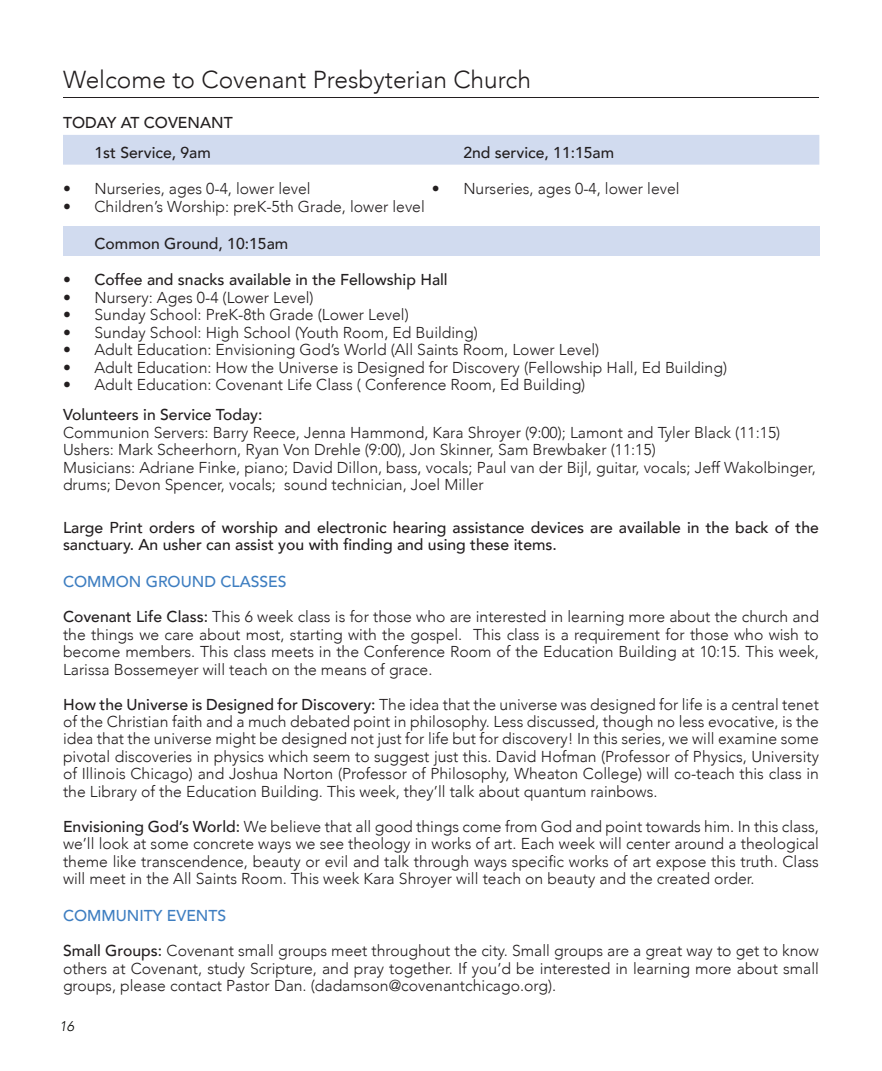
<style>
.page{position:relative;width:882px;height:1071px;background:#fff}
.page>*{position:absolute;margin:0;border:0;box-sizing:border-box;transform-origin:0 0}
.t1{font:300 24.5px "Avenir";color:#231f20}
.t2{font:300 15.75px/17.5px "Avenir";color:#231f20;text-align:justify}
.t3{font:500 15.75px/17.5px "Avenir";color:#231f20}
.t4{font:500 15.75px "Avenir";color:#3e7ec1}
.t5{font:italic 300 14px "Avenir";color:#040503}
.s1{font-weight:500}
</style>
<div class="page">
<hr style="left:63px;top:97px;width:756px;height:1px;background:#231f20">
<div style="left:63px;top:135px;width:756px;height:30px;background:#d1dbef"></div>
<div style="left:63px;top:226px;width:756px;height:30px;background:#d1dbef"></div>
<h1 class="t1" style="left:63px;top:65px;width:470px">Welcome to Covenant Presbyterian Church</h1>
<p class="t3" style="left:94px;top:107px;width:140px;line-height:29.8px;text-indent:-32px">TODAY AT COVENANT<br>1st Service, 9am</p>
<p class="t2" style="left:63px;top:180px;width:249px">• Nurseries, ages 0-4, lower level</p>
<p class="t2" style="left:63px;top:198px;width:363px">• Children’s Worship: preK-5th Grade, lower level</p>
<p class="t3" style="left:463px;top:143px;width:152px">2nd service, 11:15am</p>
<p class="t2" style="left:432px;top:180px;width:249px">• Nurseries, ages 0-4, lower level</p>
<p class="t3" style="left:94px;top:234px;width:195px">Common Ground, 10:15am</p>
<p class="t3" style="left:63px;top:270px;width:386px">• Coffee and snacks available in the Fellowship Hall</p>
<p class="t2" style="left:63px;top:289px;width:252px">• Nursery: Ages 0-4 (Lower Level)</p>
<p class="t2" style="left:63px;top:306px;width:347px">• Sunday School: PreK-8th Grade (Lower Level)</p>
<p class="t2" style="left:63px;top:324px;width:416px">• Sunday School: High School (Youth Room, Ed Building)</p>
<p class="t2" style="left:63px;top:341px;width:538px">• Adult Education: Envisioning God’s World (All Saints Room, Lower Level)</p>
<p class="t2" style="left:63px;top:359px;width:666px">• Adult Education: How the Universe is Designed for Discovery (Fellowship Hall, Ed Building)</p>
<p class="t2" style="left:63px;top:376px;width:524px">• Adult Education: Covenant Life Class ( Conference Room, Ed Building)</p>
<p class="t3" style="left:63px;top:405px;width:201px">Volunteers in Service Today:</p>
<p class="t2" style="left:63px;top:423px;width:754px;text-align:left">Communion Servers: Barry Reece, Jenna Hammond, Kara Shroyer (9:00); Lamont and Tyler Black (11:15)<br>Ushers: Mark Scheerhorn, Ryan Von Drehle (9:00), Jon Skinner, Sam Brewbaker (11:15)<br>Musicians: Adriane Finke, piano; David Dillon, bass, vocals; Paul van der Bijl, guitar, vocals; Jeff Wakolbinger, drums; Devon Spencer, vocals; sound technician, Joel Miller</p>
<p class="t3" style="left:63px;top:518px;width:757px">Large Print orders of worship and electronic hearing assistance devices are available in the back of the sanctuary. An usher can assist you with finding and using these items.</p>
<p class="t4" style="left:63px;top:568px;width:225px">COMMON GROUND CLASSES</p>
<p class="t2" style="left:63px;top:608px;width:758px"><span class="s1">Covenant Life Class:</span> This 6 week class is for those who are interested in learning more about the church and the things we care about most, starting with the gospel. This class is a requirement for those who wish to become members. This class meets in the Conference Room of the Education Building at 10:15. This week, Larissa Bossemeyer will teach on the means of grace.</p>
<p class="t2" style="left:63px;top:695px;width:758px"><span class="s1">How the Universe is Designed for Discovery:</span> The idea that the universe was designed for life is a central tenet of the Christian faith and a much debated point in philosophy. Less discussed, though no less evocative, is the idea that the universe might be designed not just for life but for discovery! In this series, we will examine some pivotal discoveries in physics which seem to suggest just this. David Hofman (Professor of Physics, University of Illinois Chicago) and Joshua Norton (Professor of Philosophy, Wheaton College) will co-teach this class in the Library of the Education Building. This week, they’ll talk about quantum rainbows.</p>
<p class="t2" style="left:63px;top:818px;width:758px"><span class="s1">Envisioning God’s World:</span> We believe that all good things come from God and point towards him. In this class, we’ll look at some concrete ways we see theology in works of art. Each week will center around a theological theme like transcendence, beauty or evil and talk through ways specific works of art expose this truth. Class will meet in the All Saints Room. This week Kara Shroyer will teach on beauty and the created order.</p>
<p class="t4" style="left:63px;top:902px;width:165px">COMMUNITY EVENTS</p>
<p class="t2" style="left:63px;top:942px;width:758px"><span class="s1">Small Groups:</span> Covenant small groups meet throughout the city. Small groups are a great way to get to know others at Covenant, study Scripture, and pray together. If you’d be interested in learning more about small groups, please contact Pastor Dan. (dadamson@covenantchicago.org).</p>
<p class="t5" style="left:60px;top:1018px;width:16px">16</p>
</div>
